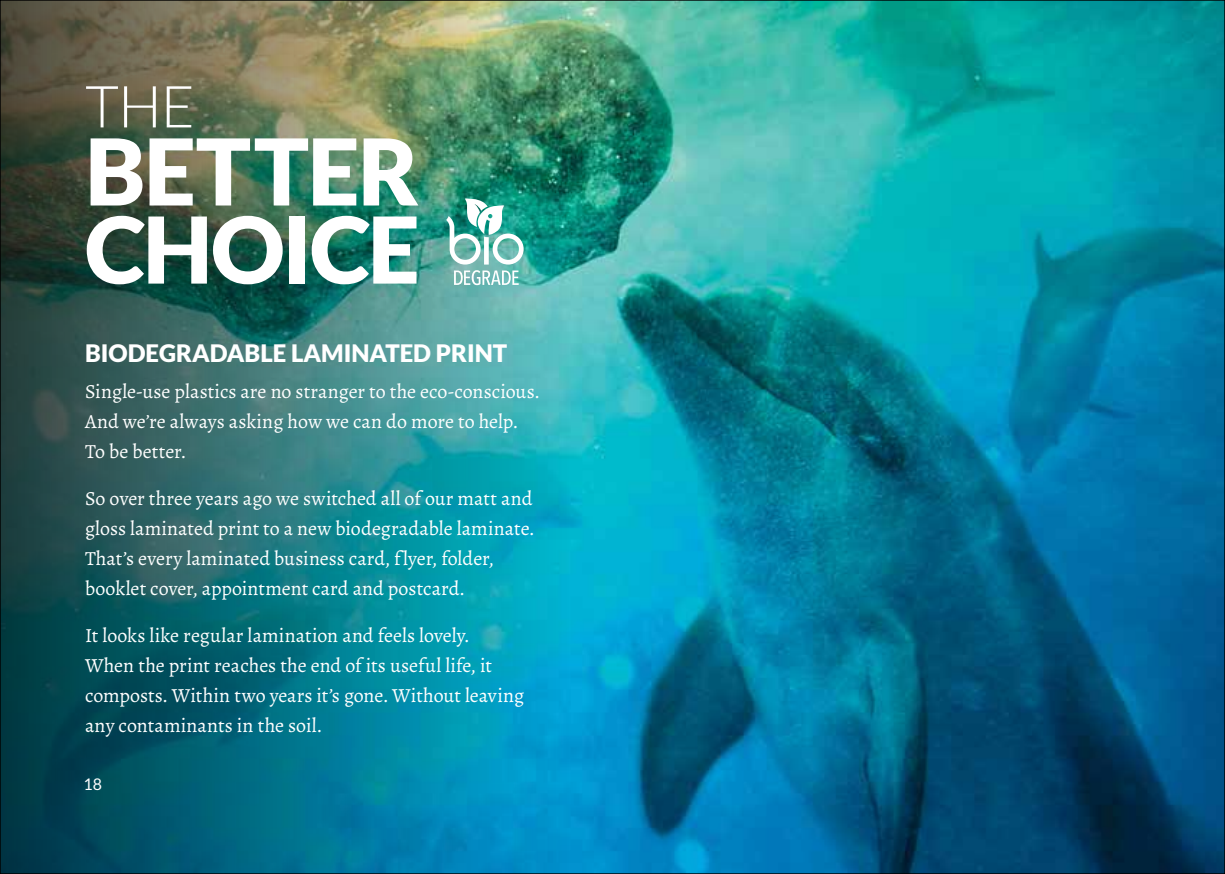
<style>
.page{position:relative;width:1225px;height:874px;background:#fff}
.page>*{position:absolute;margin:0;border:0;box-sizing:border-box;transform-origin:0 0}
.t1{font:900 92px/78px "Lato";letter-spacing:-.015em;color:#fff}
.t2{font:300 58px "Lato";color:#fff}
.t3{font:900 24px "Lato";color:#fff}
.t4{font:20px/30px "Alegreya";color:#fff}
.t5{font:16px "Lato";color:#fff}
</style>
<div class="page">
<img style="left:568px;top:2px;width:655px;height:869px">
<img style="left:2px;top:2px;width:566px;height:869px">
<svg style="left:454px;top:270px;width:64px;height:15px"></svg>
<svg style="left:446px;top:197px;width:77px;height:67px"></svg>
<h2 class="t2" style="left:85px;top:75px;width:111px">THE</h2>
<h1 class="t1" style="left:85px;top:131px;width:336px">BETTER<br>CHOICE</h1>
<p class="t3" style="left:85px;top:339px;width:424px">BIODEGRADABLE LAMINATED PRINT</p>
<p class="t4" style="left:85px;top:376px;width:456px">Single-use plastics are no stranger to the eco-conscious.<br>And we’re always asking how we can do more to help.<br>To be better.</p>
<p class="t4" style="left:85px;top:483px;width:451px">So over three years ago we switched all of our matt and gloss laminated print to a new biodegradable laminate.<br>That’s every laminated business card, f lyer, folder, booklet cover, appointment card and postcard.</p>
<p class="t4" style="left:85px;top:620px;width:441px">It looks like regular lamination and feels lovely.<br>When the print reaches the end of its useful life, it composts. Within two years it’s gone. Without leaving any contaminants in the soil.</p>
<p class="t5" style="left:84px;top:774px;width:20px">18</p>
</div>
